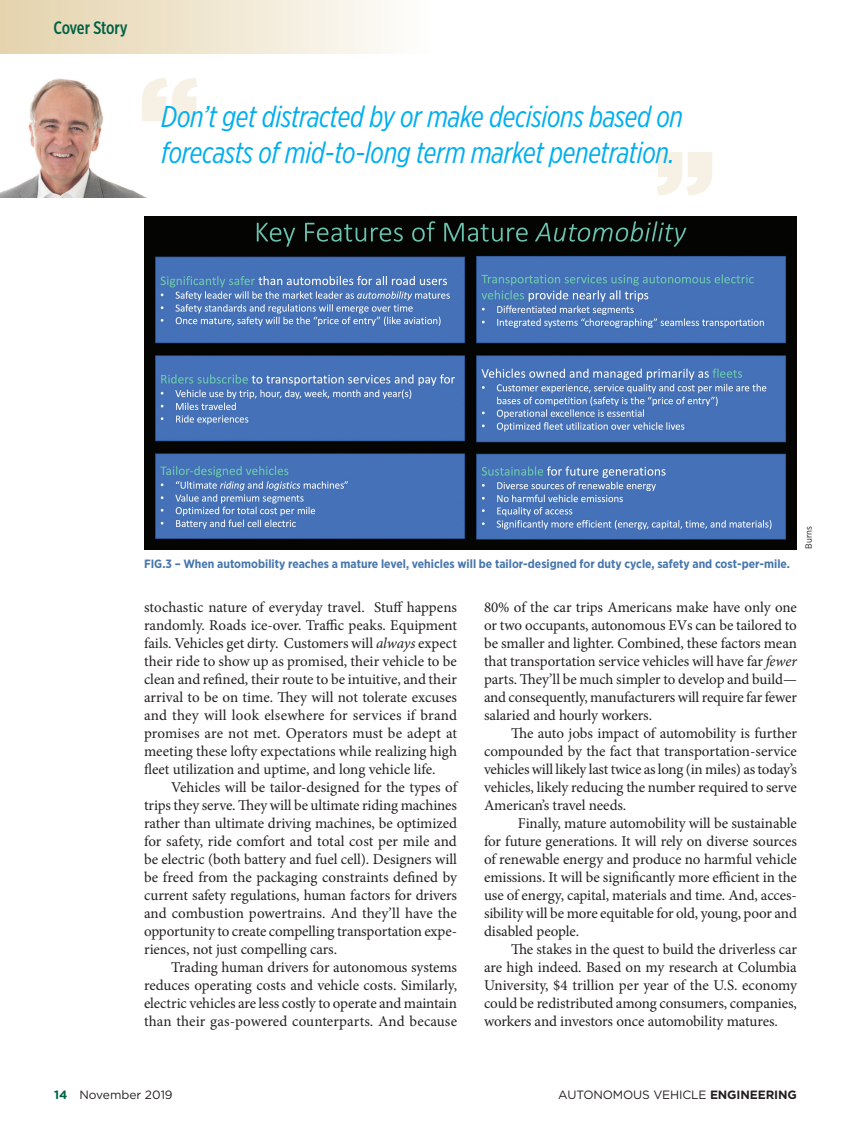
<style>
.page{position:relative;width:851px;height:1134px;background:#fff}
.page>*{position:absolute;margin:0;border:0;box-sizing:border-box;transform-origin:0 0}
.t1{font:900 108px "Gotham";color:#f6f1e4}
.t2{font:italic 30px/36px "Gotham X Narrow";letter-spacing:-.01em;color:#00aeef}
.t3{font:500 18px "Gotham X Narrow";letter-spacing:-.01em;color:#006245}
.t4{font:15px/18px "Minion Pro";letter-spacing:-.005em;color:#231f20;text-align:justify}
.t5{font:700 12px "Gotham Narrow";color:#4776ab}
.t6{font:12px "Gotham";letter-spacing:-.01em;color:#231f20}
.t7{font:9px "Gotham Narrow";letter-spacing:.025em;color:#231f20}
.s1{font-style:italic}
.s2{font-weight:700;color:#006245}
.s3{font-weight:700}
</style>
<div class="page">
<img style="left:0;top:78px;width:148px;height:120px">
<div style="left:0;top:0;width:432px;height:54px;background:linear-gradient(to right,#e4d2ab,#fefefb)"></div>
<img style="left:144px;top:216px;width:652px;height:333px">
<p class="t3" style="left:53px;top:17px;width:76px">Cover Story</p>
<h1 class="t1" style="left:139px;top:38px;width:61px">“</h1>
<h2 class="t2" style="left:161px;top:98px;width:523px">Don’t get distracted by or make decisions based on forecasts of mid-to-long term market penetration.</h2>
<h1 class="t1" style="left:655px;top:112px;width:61px">”</h1>
<p class="t5" style="left:144px;top:556px;width:647px">FIG.3 – When automobility reaches a mature level, vehicles will be tailor-designed for duty cycle, safety and cost-per-mile.</p>
<p class="t7" style="left:802px;top:549px;width:25px;rotate:-90deg">Burns</p>
<p class="t4" style="left:144px;top:598px;width:314px">stochastic nature of everyday travel. Stuff happens randomly. Roads ice-over. Traffic peaks. Equipment fails. Vehicles get dirty. Customers will <span class="s1">always</span> expect their ride to show up as promised, their vehicle to be clean and refined, their route to be intuitive, and their arrival to be on time. They will not tolerate excuses and they will look elsewhere for services if brand promises are not met. Operators must be adept at meeting these lofty expectations while realizing high fleet utilization and uptime, and long vehicle life.</p>
<p class="t4" style="left:144px;top:778px;width:314px;text-indent:27px">Vehicles will be tailor-designed for the types of trips they serve. They will be ultimate riding machines rather than ultimate driving machines, be optimized for safety, ride comfort and total cost per mile and be electric (both battery and fuel cell). Designers will be freed from the packaging constraints defined by current safety regulations, human factors for drivers and combustion powertrains. And they’ll have the opportunity to create compelling transportation expe&shy;riences, not just compelling cars.</p>
<p class="t4" style="left:144px;top:958px;width:314px;text-indent:27px">Trading human drivers for autonomous systems reduces operating costs and vehicle costs. Similarly, electric vehicles are less costly to operate and maintain than their gas-powered counterparts. And because</p>
<p class="t4" style="left:484px;top:598px;width:314px">80% of the car trips Americans make have only one or two occupants, autonomous EVs can be tailored to be smaller and lighter. Combined, these factors mean that transportation service vehicles will have far <span class="s1">fewer </span>parts. They’ll be much simpler to develop and build— and consequently, manufacturers will require far fewer salaried and hourly workers.</p>
<p class="t4" style="left:484px;top:724px;width:314px;text-indent:27px">The auto jobs impact of automobility is further compounded by the fact that transportation-service vehicles will likely last twice as long (in miles) as today’s vehicles, likely reducing the number required to serve American’s travel needs.</p>
<p class="t4" style="left:484px;top:814px;width:314px;text-indent:34px">Finally, mature automobility will be sustainable for future generations. It will rely on diverse sources of renewable energy and produce no harmful vehicle emissions. It will be significantly more efficient in the use of energy, capital, materials and time. And, acces&shy;sibility will be more equitable for old, young, poor and disabled people.</p>
<p class="t4" style="left:484px;top:940px;width:314px;text-indent:27px">The stakes in the quest to build the driverless car are high indeed. Based on my research at Columbia University, $4 trillion per year of the U.S. economy could be redistributed among consumers, companies, workers and investors once automobility matures.</p>
<p class="t6" style="left:54px;top:1087px;width:120px"><span class="s2">14</span> November 2019</p>
<p class="t6" style="left:558px;top:1087px;width:240px">AUTONOMOUS VEHICLE <span class="s3">ENGINEERING</span></p>
</div>
